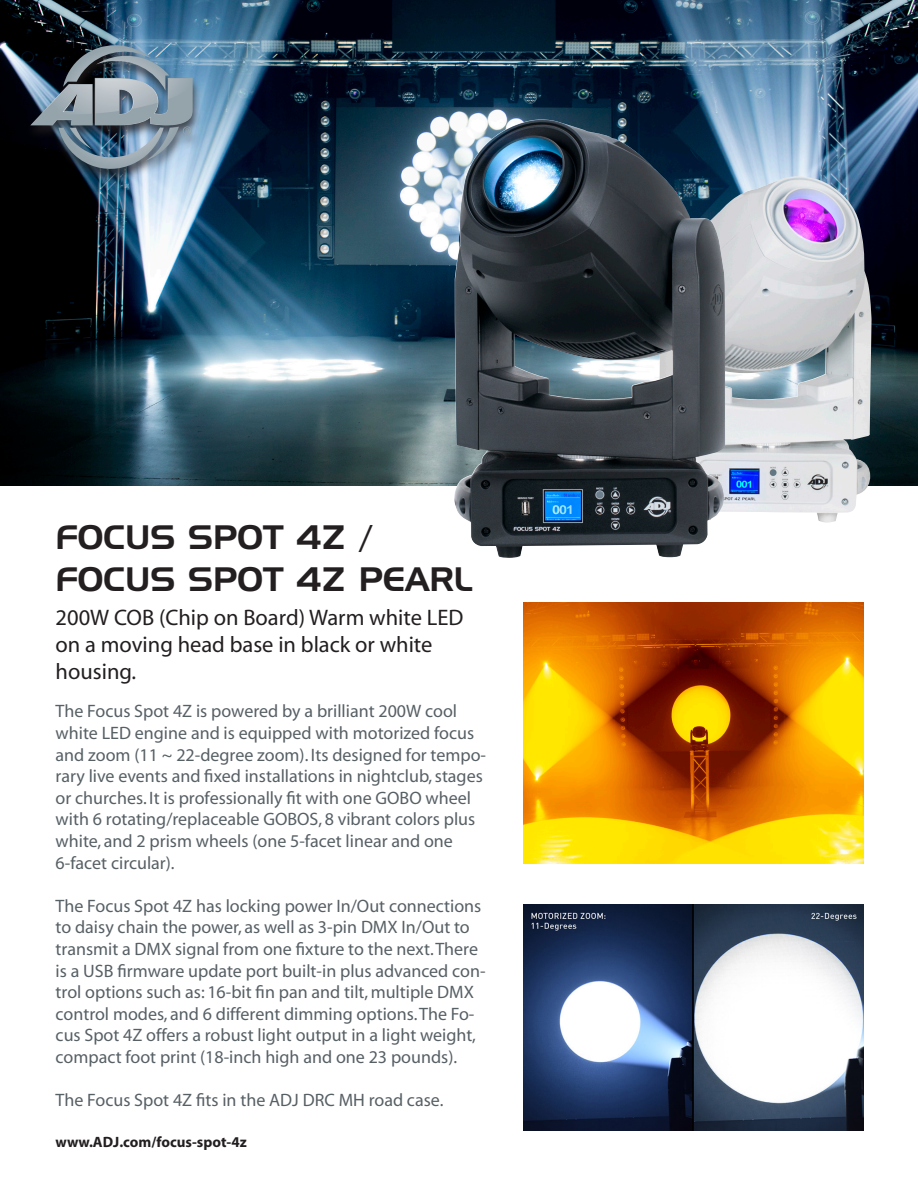
<style>
.page{position:relative;width:918px;height:1188px;background:#fff}
.page>*{position:absolute;margin:0;border:0;box-sizing:border-box;transform-origin:0 0}
.t1{font:33px "Handel Gothic BT";color:#231f20}
.t2{font:22.5px/27px "Myriad";color:#231f20}
.t3{font:18px/21.6px "Myriad";color:#576065}
.t4{font:700 15px "Myriad";color:#231f20}
</style>
<div class="page">
<img style="left:0;top:0;width:918px;height:486px">
<div style="left:24px;top:44px;width:177px;height:140px;background:#231f20;opacity:.75"></div>
<img style="left:30px;top:45px;width:163px;height:131px">
<img style="left:524px;top:603px;width:340px;height:261px">
<img style="left:726px;top:176px;width:146px;height:347px">
<img style="left:524px;top:904px;width:340px;height:227px">
<img style="left:452px;top:119px;width:274px;height:439px">
<p class="t1" style="left:56px;top:517px;width:318px">FOCUS SPOT 4Z /</p>
<p class="t1" style="left:56px;top:559px;width:418px">FOCUS SPOT 4Z PEARL</p>
<p class="t2" style="left:56px;top:605px;width:409px">200W COB (Chip on Board) Warm white LED on a moving head base in black or white housing.</p>
<p class="t3" style="left:56px;top:701px;width:432px">The Focus Spot 4Z is powered by a brilliant 200W cool white LED engine and is equipped with motorized focus and zoom (11 ~ 22-degree zoom). Its designed for tempo&shy;rary live events and fixed installations in nightclub, stages or churches. It is professionally fit with one GOBO wheel with 6 rotating/replaceable GOBOS, 8 vibrant colors plus white, and 2 prism wheels (one 5-facet linear and one 6-facet circular).</p>
<p class="t3" style="left:56px;top:896px;width:432px">The Focus Spot 4Z has locking power In/Out connections to daisy chain the power, as well as 3-pin DMX In/Out to transmit a DMX signal from one fixture to the next. There is a USB firmware update port built-in plus advanced con&shy;trol options such as: 16-bit fin pan and tilt, multiple DMX control modes, and 6 different dimming options. The Fo&shy;cus Spot 4Z offers a robust light output in a light weight, compact foot print (18-inch high and one 23 pounds).</p>
<p class="t3" style="left:56px;top:1090px;width:389px">The Focus Spot 4Z fits in the ADJ DRC MH road case.</p>
<p class="t4" style="left:56px;top:1135px;width:193px">www.ADJ.com/focus-spot-4z</p>
</div>
